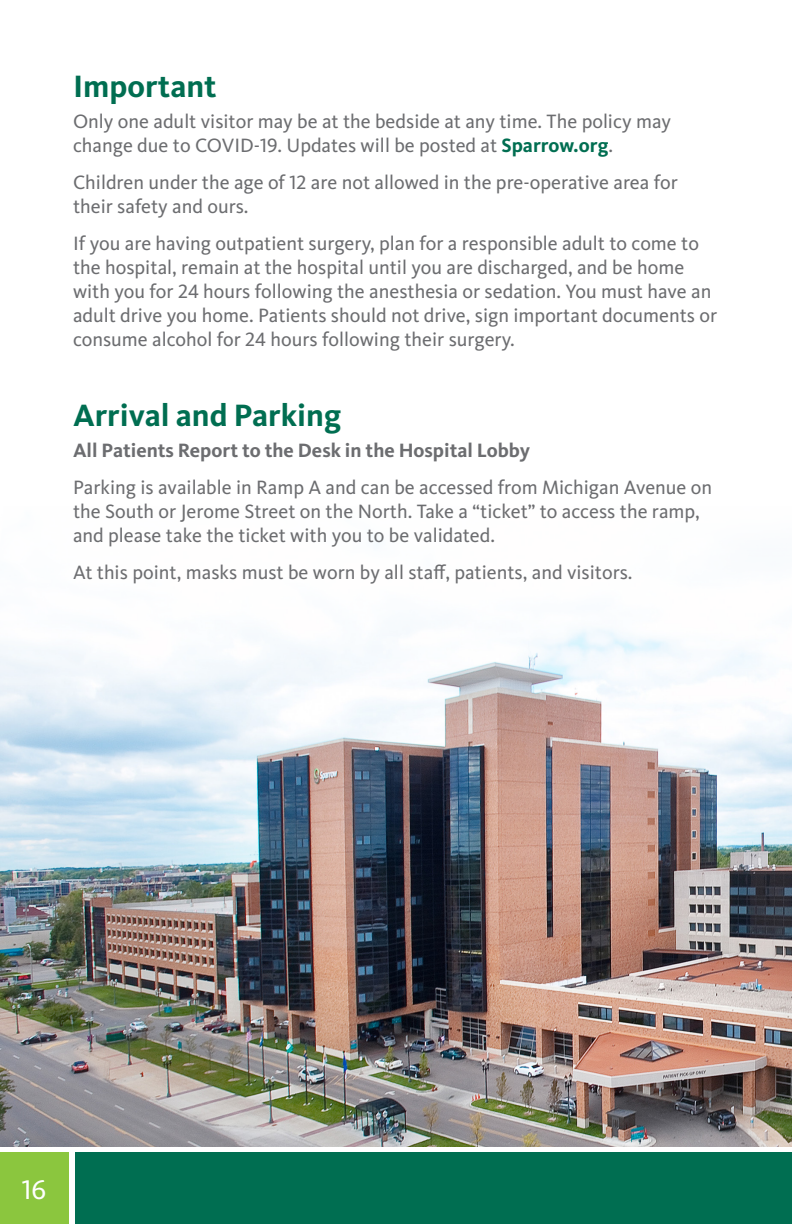
<style>
.page{position:relative;width:792px;height:1224px;background:#fff}
.page>*{position:absolute;margin:0;border:0;box-sizing:border-box;transform-origin:0 0}
.Subheader{font:700 32px "Kievit Pro";color:#006e51}
.t1{font:28px "Kievit Pro";color:#fff}
.Text{font:20px/24px "Kievit Pro";color:#6c6d70}
.Text-2{font:700 20px "Kievit Pro";color:#6c6d70}
.s1{font-weight:700;color:#006e51}
</style>
<div class="page">
<div style="left:72px;top:1152px;width:720px;height:72px;background:#006e51"></div>
<div style="left:0;top:1152px;width:72px;height:72px;background:#8bc63e"></div>
<div style="left:69px;top:1152px;width:6px;height:72px;background:#fff"></div>
<img style="left:0;top:544px;width:792px;height:602px">
<p class="Subheader" style="left:73px;top:67px;width:145px">Important</p>
<p class="Text" style="left:73px;top:109px;width:600px">Only one adult visitor may be at the bedside at any time. The policy may change due to COVID-19. Updates will be posted at <span class="s1">Sparrow.org</span>.</p>
<p class="Text" style="left:73px;top:170px;width:606px">Children under the age of 12 are not allowed in the pre-operative area for their safety and ours.</p>
<p class="Text" style="left:73px;top:231px;width:646px">If you are having outpatient surgery, plan for a responsible adult to come to the hospital, remain at the hospital until you are discharged, and be home with you for 24 hours following the anesthesia or sedation. You must have an adult drive you home. Patients should not drive, sign important documents or consume alcohol for 24 hours following their surgery.</p>
<p class="Subheader" style="left:73px;top:396px;width:270px">Arrival and Parking</p>
<p class="Text-2" style="left:73px;top:439px;width:459px">All Patients Report to the Desk in the Hospital Lobby</p>
<p class="Text" style="left:73px;top:475px;width:641px">Parking is available in Ramp A and can be accessed from Michigan Avenue on the South or Jerome Street on the North. Take a “ticket” to access the ramp, and please take the ticket with you to be validated.</p>
<p class="Text" style="left:73px;top:560px;width:561px">At this point, masks must be worn by all staff, patients, and visitors.</p>
<h2 class="t1" style="left:22px;top:1172px;width:26px">16</h2>
</div>
